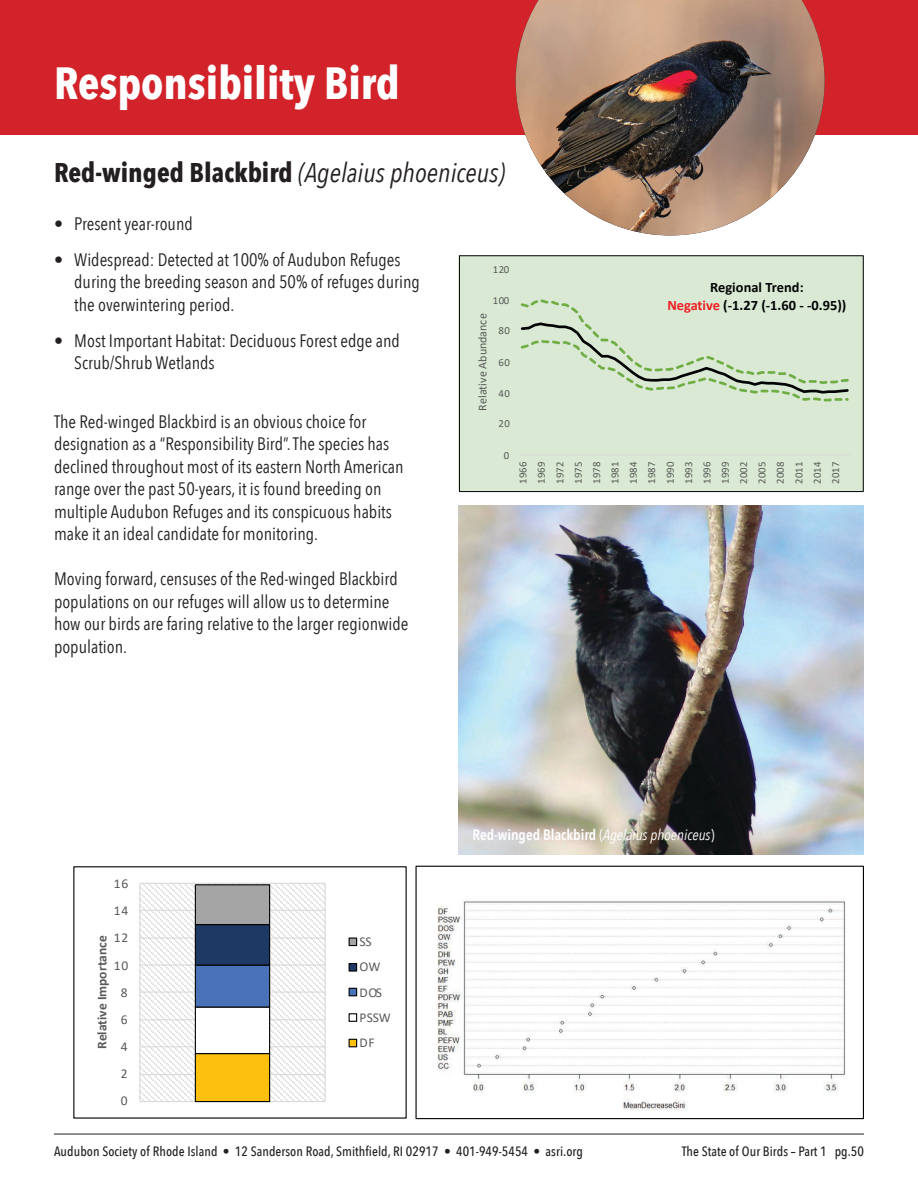
<style>
.page{position:relative;width:918px;height:1188px;background:#fff}
.page>*{position:absolute;margin:0;border:0;box-sizing:border-box;transform-origin:0 0}
.t1{font:700 45px "Avenir Next Condensed";color:#fff}
.t2{font:italic 27px "Avenir Next Condensed";color:#231f20}
.t3{font:18px/22.5px "Avenir Next Condensed";color:#231f20}
.t4{font:600 15px "Avenir Next Condensed";color:#fff}
.t5{font:700 14.4px/18px "Calibri";letter-spacing:-.005em;color:#020304;text-align:center}
.t6{font:500 13.5px "Avenir Next Condensed";letter-spacing:.005em;color:#231f20}
.t7{font:700 13.5px "Calibri";color:#595a5a}
.t8{font:13.5px "Calibri";letter-spacing:.045em;color:#595a5a}
.t9{font:13.5px/25px "Calibri";letter-spacing:-.005em;color:#595a5a}
.t10{font:12px "Calibri";color:#595a5a}
.t11{font:10.8px/18.5px "Calibri";letter-spacing:.05em;color:#595a5a;text-align:justify}
.s1{font-weight:700;font-style:normal}
.s2{color:#ed2024}
.s3{font-weight:400}
.s4{font-weight:400;font-style:italic}
</style>
<div class="page">
<hr style="left:54px;top:1134px;width:810px;height:1px;background:#231f20">
<div style="left:0;top:0;width:918px;height:135px;background:#d2232a"></div>
<img style="left:516px;top:0;width:309px;height:235px">
<div style="left:459px;top:255px;width:405px;height:235px;background:#d9e9d3"></div>
<hr style="left:519px;top:455px;width:331px;height:1px;background:#dadada">
<svg style="left:520px;top:299px;width:329px;height:102px"></svg>
<div style="left:459px;top:255px;width:405px;height:237px;border:1px solid #020304"></div>
<img style="left:458px;top:506px;width:406px;height:348px">
<img style="left:437px;top:901px;width:409px;height:210px">
<div style="left:415px;top:866px;width:449px;height:253px;border:1px solid #020304"></div>
<svg style="left:140px;top:884px;width:185px;height:217px"></svg>
<hr style="left:140px;top:1101px;width:185px;height:1px;background:#dadada">
<hr style="left:140px;top:1074px;width:185px;height:1px;background:#dadada">
<hr style="left:140px;top:1046px;width:185px;height:1px;background:#dadada">
<hr style="left:140px;top:1019px;width:185px;height:1px;background:#dadada">
<hr style="left:140px;top:991px;width:185px;height:2px;background:#dadada">
<hr style="left:140px;top:964px;width:185px;height:2px;background:#dadada">
<hr style="left:140px;top:937px;width:185px;height:2px;background:#dadada">
<hr style="left:140px;top:910px;width:185px;height:1px;background:#dadada">
<hr style="left:140px;top:883px;width:185px;height:1px;background:#dadada">
<hr style="left:325px;top:883px;width:1px;height:219px;background:#dadada">
<div style="left:195px;top:1054px;width:75px;height:48px;background:#fec00f"></div>
<div style="left:195px;top:1053px;width:75px;height:49px;border:1px solid #020304"></div>
<div style="left:195px;top:1007px;width:75px;height:47px;background:#fff"></div>
<div style="left:195px;top:1006px;width:75px;height:48px;border:1px solid #020304"></div>
<div style="left:195px;top:965px;width:75px;height:42px;background:#4972b8"></div>
<div style="left:195px;top:964px;width:75px;height:44px;border:1px solid #020304"></div>
<div style="left:195px;top:925px;width:75px;height:40px;background:#1f3965"></div>
<div style="left:195px;top:924px;width:75px;height:42px;border:1px solid #020304"></div>
<div style="left:195px;top:885px;width:75px;height:40px;background:#a6a5a6"></div>
<div style="left:195px;top:884px;width:75px;height:41px;border:1px solid #020304"></div>
<hr style="left:139px;top:883px;width:1px;height:219px;background:#dadada">
<div style="left:349px;top:938px;width:8px;height:8px;background:#a6a5a6"></div>
<div style="left:349px;top:937px;width:8px;height:9px;border:1px solid #020304"></div>
<div style="left:349px;top:964px;width:8px;height:7px;background:#1f3965"></div>
<div style="left:349px;top:963px;width:8px;height:9px;border:1px solid #020304"></div>
<div style="left:349px;top:988px;width:8px;height:8px;background:#4972b8"></div>
<div style="left:349px;top:988px;width:8px;height:8px;border:1px solid #020304"></div>
<div style="left:349px;top:1013px;width:8px;height:9px;border:1px solid #020304"></div>
<div style="left:349px;top:1039px;width:8px;height:8px;background:#fec00f"></div>
<div style="left:349px;top:1039px;width:8px;height:8px;border:1px solid #020304"></div>
<p class="t1" style="left:54px;top:56px;width:347px">Responsibility Bird</p>
<p class="t2" style="left:54px;top:157px;width:453px"><span class="s1">Red-winged Blackbird</span> (Agelaius phoeniceus)</p>
<p class="t3" style="left:54px;top:211px;width:140px">• Present year-round</p>
<p class="t3" style="left:74px;top:247px;width:347px;text-indent:-20px">• Widespread: Detected at 100% of Audubon Refuges during the breeding season and 50% of refuges during the overwintering period.</p>
<p class="t3" style="left:74px;top:328px;width:327px;text-indent:-20px">• Most Important Habitat: Deciduous Forest edge and<br>Scrub/Shrub Wetlands</p>
<p class="t3" style="left:54px;top:409px;width:351px">The Red-winged Blackbird is an obvious choice for designation as a “Responsibility Bird”. The species has declined throughout most of its eastern North American range over the past 50-years, it is found breeding on multiple Audubon Refuges and its conspicuous habits make it an ideal candidate for monitoring.</p>
<p class="t3" style="left:54px;top:567px;width:356px">Moving forward, censuses of the Red-winged Blackbird populations on our refuges will allow us to determine how our birds are faring relative to the larger regionwide population.</p>
<p class="t11" style="left:493px;top:259px;width:18px">120</p>
<p class="t11" style="left:493px;top:291px;width:18px">100</p>
<p class="t10" style="left:474px;top:411px;width:99px;rotate:-90deg">Relative Abundance</p>
<p class="t11" style="left:498px;top:321px;width:13px">80</p>
<p class="t11" style="left:498px;top:352px;width:13px">60</p>
<p class="t11" style="left:498px;top:384px;width:13px">40</p>
<p class="t11" style="left:498px;top:414px;width:13px">20</p>
<p class="t11" style="left:504px;top:445px;width:7px">0</p>
<p class="t5" style="left:667px;top:278px;width:181px">Regional Trend:<br><span class="s2">Negative</span> (-1.27 (-1.60 - -0.95))</p>
<p class="t11" style="left:514px;top:484px;width:24px;rotate:-90deg">1966<br>1969<br>1972<br>1975<br>1978<br>1981<br>1984<br>1987<br>1990<br>1993<br>1996<br>1999<br>2002<br>2005<br>2008<br>2011<br>2014<br>2017</p>
<p class="t8" style="left:114px;top:874px;width:16px">16</p>
<p class="t8" style="left:114px;top:901px;width:16px">14</p>
<p class="t8" style="left:114px;top:928px;width:16px">12</p>
<p class="t7" style="left:92px;top:1049px;width:115px;rotate:-90deg">Relative Importance</p>
<p class="t9" style="left:359px;top:929px;width:33px">SS<br>OW<br>DOS<br>PSSW<br>DF</p>
<p class="t8" style="left:114px;top:956px;width:16px">10</p>
<p class="t8" style="left:121px;top:983px;width:8px">8</p>
<p class="t8" style="left:121px;top:1010px;width:8px">6</p>
<p class="t8" style="left:121px;top:1037px;width:8px">4</p>
<p class="t8" style="left:121px;top:1064px;width:8px">2</p>
<p class="t8" style="left:121px;top:1091px;width:8px">0</p>
<p class="t4" style="left:472px;top:822px;width:243px">Red-winged Blackbird <span class="s3">(</span><span class="s4">Agelaius phoeniceus</span><span class="s3">)</span></p>
<p class="t6" style="left:54px;top:1143px;width:530px">Audubon Society of Rhode Island • 12 Sanderson Road, Smithfield, RI 02917 • 401-949-5454 • asri.org</p>
<p class="t6" style="left:682px;top:1143px;width:184px">The State of Our Birds – Part 1 pg.50</p>
</div>
